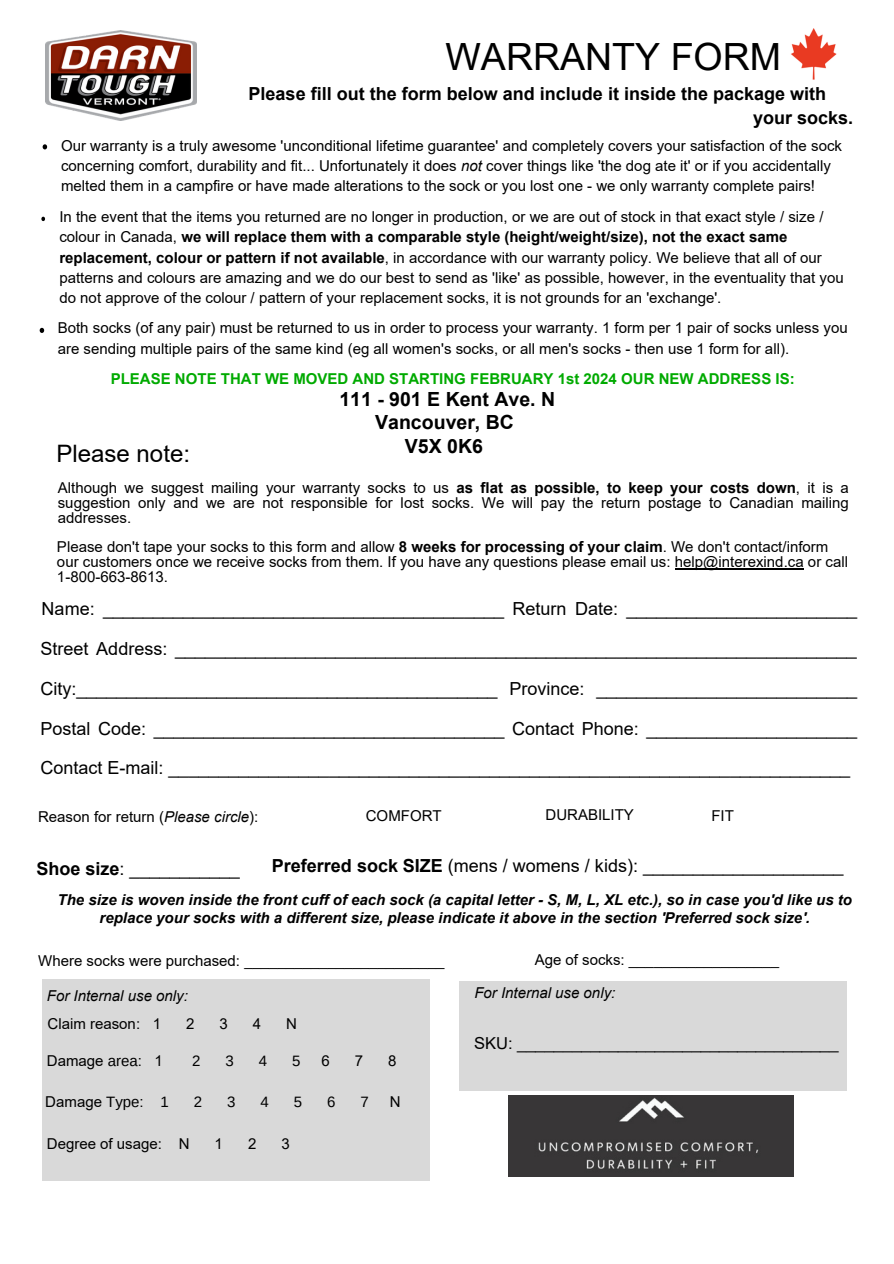
<style>
.page{position:relative;width:894px;height:1264px;background:#fff}
.page>*{position:absolute;margin:0;border:0;box-sizing:border-box;transform-origin:0 0}
.t1{font:37.5px "Arial";color:#000}
.t2{font:24px "Arial";color:#000}
.t3{font:700 19.5px/23.4px "Arial";color:#000;text-align:center}
.t4{font:18px "Arial";color:#000}
.t5{font:700 18px/24.6px "Arial";color:#000}
.t6{font:16.5px "Arial";color:#000}
.t7{font:15px/20.2px "Arial";color:#000}
.t8{font:italic 700 15px/18px "Arial";color:#000;text-align:center}
.t9{font:700 15px "Arial";color:#0a0}
.t10{font:italic 15px/27.9px "Arial";color:#000}
.t11{font:15px "Arimo";color:#000}
.s1{font-style:italic}
.s2{font-weight:700}
.s3{font-style:inherit}
.s4{font-style:normal}
.s5{font-family:"Arimo"}
</style>
<div class="page">
<img style="left:45px;top:31px;width:152px;height:89px">
<img style="left:791px;top:29px;width:46px;height:51px">
<svg style="left:41px;top:217px;width:4px;height:4px"></svg>
<svg style="left:40px;top:328px;width:4px;height:5px"></svg>
<svg style="left:43px;top:144px;width:4px;height:5px"></svg>
<div style="left:42px;top:979px;width:387px;height:201px;background:#d9d9d9"></div>
<img style="left:508px;top:1095px;width:285px;height:81px">
<div style="left:459px;top:980px;width:387px;height:110px;background:#d9d9d9"></div>
<hr style="left:675px;top:568px;width:128px;height:1px;background:#000">
<p class="t1" style="left:445px;top:31px;width:337px">WARRANTY FORM</p>
<p class="t5" style="left:752px;top:81px;width:102px;text-indent:-504px">Please fill out the form below and include it inside the package with your socks.</p>
<p class="t7" style="left:61px;top:135px;width:782px">Our warranty is a truly awesome 'unconditional lifetime guarantee' and completely covers your satisfaction of the sock concerning comfort, durability and fit... Unfortunately it does <span class="s1">not</span> cover things like 'the dog ate it' or if you accidentally melted them in a campfire or have made alterations to the sock or you lost one - we only warranty complete pairs!</p>
<p class="t7" style="left:59px;top:207px;width:785px">In the event that the items you returned are no longer in production, or we are out of stock in that exact style / size / colour in Canada, <span class="s2">we will replace them with a comparable style (height/weight/size), not the exact same replacement, colour or pattern if not available</span>, in accordance with our warranty policy. We believe that all of our patterns and colours are amazing and we do our best to send as 'like' as possible, however, in the eventuality that you do not approve of the colour / pattern of your replacement socks, it is not grounds for an 'exchange'.</p>
<p class="t7" style="left:58px;top:318px;width:791px">Both socks (of any pair) must be returned to us in order to process your warranty. 1 form per 1 pair of socks unless you are sending multiple pairs of the same kind (eg all women's socks, or all men's socks - then use 1 form for all).</p>
<p class="t9" style="left:111px;top:368px;width:685px"><span class="s3">PLEASE NOTE THAT</span> WE MOVED <span class="s3">A</span>ND STARTING FEBRUARY 1st 2024 OUR NEW ADDRESS IS:</p>
<h3 class="t3" style="left:339px;top:387px;width:217px"><span class="s3">111 - 901 E K</span>ent <span class="s3">A</span>ve. <span class="s3">N<br>V</span>ancouver<span class="s3">, BC<br></span>V5X 0K6</h3>
<p class="t2" style="left:56px;top:437px;width:135px">Please note:</p>
<p class="t7" style="left:58px;top:480px;width:792px;line-height:15px;text-align:justify">Although we suggest mailing your warranty socks to us <span class="s2">as flat as possible, to keep your costs down</span>, it is a suggestion only and we are not responsible for lost socks. We will pay the return postage to Canadian mailing addresses.</p>
<p class="t7" style="left:57px;top:539px;width:792px;line-height:15px">Please don't tape your socks to this form and allow <span class="s2">8</span> <span class="s2">weeks for processing of your claim</span>. We don't contact/inform our customers once we receive socks from them. If you have any questions please email us: help@interexind.ca or call<br>1-800-663-8613.</p>
<p class="t4" style="left:42px;top:596px;width:816px">Name: ________________________________________ Return Date: _______________________</p>
<p class="t4" style="left:40px;top:636px;width:817px">Street Address: ____________________________________________________________________</p>
<p class="t4" style="left:40px;top:676px;width:817px">City:__________________________________________ Province: __________________________</p>
<p class="t4" style="left:40px;top:716px;width:818px">Postal Code: ___________________________________ Contact Phone: _____________________</p>
<p class="t4" style="left:40px;top:755px;width:811px">Contact E-mail: ____________________________________________________________________</p>
<p class="t7" style="left:38px;top:806px;width:222px">Reason for return (<span class="s1">Please circle</span>):</p>
<p class="t7" style="left:366px;top:805px;width:77px">COMFORT</p>
<p class="t7" style="left:545px;top:804px;width:90px">DURABILITY</p>
<p class="t7" style="left:711px;top:805px;width:24px">FIT</p>
<p class="t4" style="left:36px;top:856px;width:205px"><span class="s2">Shoe size</span>: ___________</p>
<p class="t4" style="left:272px;top:853px;width:573px"><span class="s2">Preferred sock SIZE</span> (mens / womens / kids): ____________________</p>
<p class="t8" style="left:58px;top:891px;width:795px">The size is woven inside the front cuff of each sock (a capital letter - S, M, L, XL etc.), so in case you'd like us to replace your socks with a different size, please indicate it above in the section 'Preferred sock size'.</p>
<p class="t7" style="left:38px;top:950px;width:408px">Where socks were purchased: ________________________</p>
<p class="t7" style="left:534px;top:949px;width:246px">Age of socks: __________________</p>
<p class="t10" style="left:47px;top:981px;width:142px">For Internal use only:<br><span class="s4">Claim reason: 1</span></p>
<p class="t7" style="left:186px;top:1013px;width:10px">2</p>
<p class="t7" style="left:219px;top:1013px;width:10px">3</p>
<p class="t7" style="left:253px;top:1013px;width:10px">4</p>
<p class="t7" style="left:286px;top:1013px;width:12px">N</p>
<p class="t7" style="left:47px;top:1050px;width:117px">Damage <span class="s5">area:</span> 1</p>
<p class="t11" style="left:192px;top:1052px;width:10px">2</p>
<p class="t11" style="left:225px;top:1052px;width:10px">3</p>
<p class="t11" style="left:259px;top:1052px;width:10px">4</p>
<p class="t11" style="left:292px;top:1052px;width:10px">5</p>
<p class="t7" style="left:321px;top:1050px;width:10px">6</p>
<p class="t7" style="left:354px;top:1050px;width:10px">7</p>
<p class="t7" style="left:388px;top:1050px;width:10px">8</p>
<p class="t7" style="left:45px;top:1091px;width:125px">Damage <span class="s5">Type: 1</span></p>
<p class="t11" style="left:194px;top:1093px;width:10px">2</p>
<p class="t11" style="left:227px;top:1093px;width:10px">3</p>
<p class="t11" style="left:260px;top:1093px;width:10px">4</p>
<p class="t11" style="left:294px;top:1093px;width:10px">5</p>
<p class="t11" style="left:327px;top:1093px;width:10px">6</p>
<p class="t11" style="left:360px;top:1093px;width:10px">7</p>
<p class="t7" style="left:390px;top:1091px;width:12px">N</p>
<p class="t7" style="left:47px;top:1133px;width:144px">Degree of usage: N</p>
<p class="t7" style="left:214px;top:1133px;width:10px">1</p>
<p class="t7" style="left:248px;top:1133px;width:10px">2</p>
<p class="t7" style="left:281px;top:1133px;width:10px">3</p>
<p class="t10" style="left:474px;top:978px;width:142px">For Internal use only:</p>
<p class="t6" style="left:474px;top:1031px;width:366px">SKU: ___________________________________</p>
</div>
